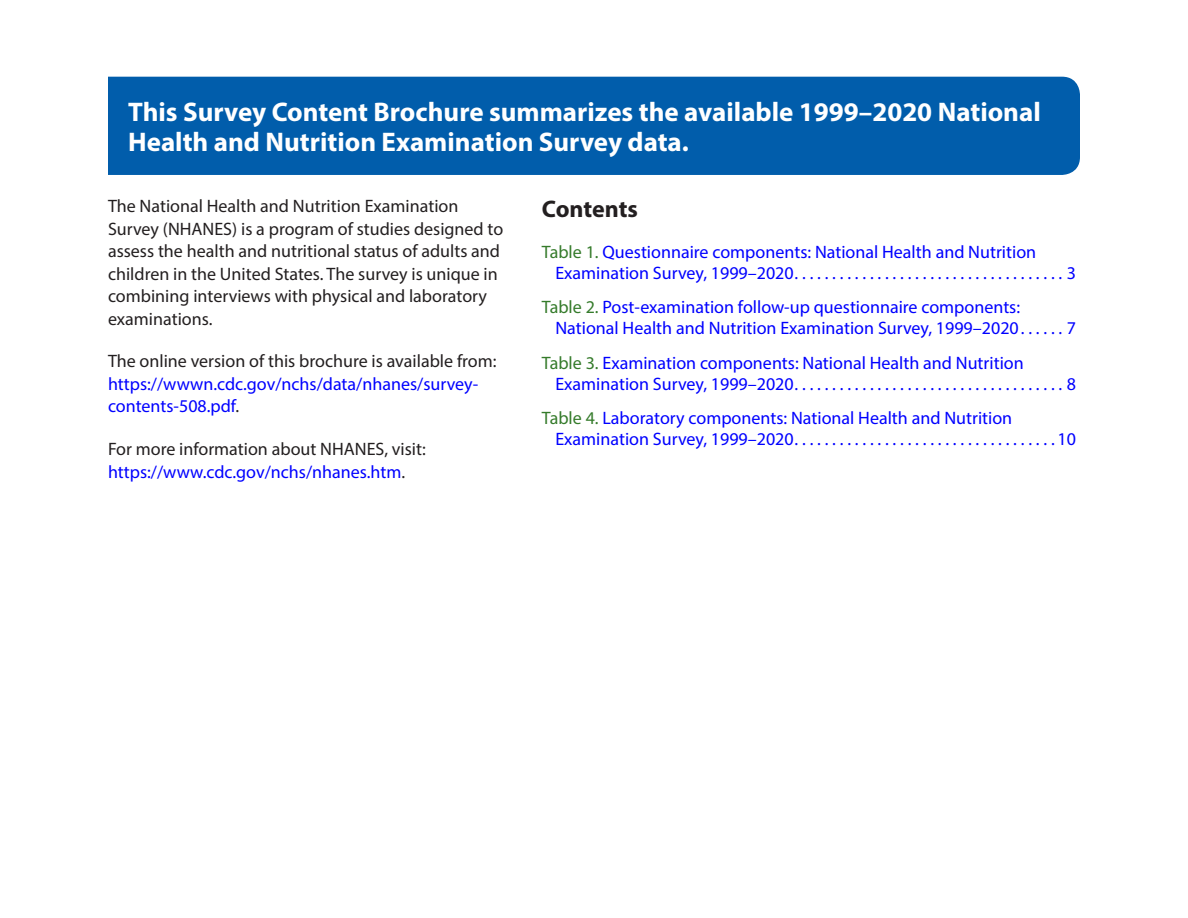
<style>
.page{position:relative;width:1188px;height:918px;background:#fff}
.page>*{position:absolute;margin:0;border:0;box-sizing:border-box;transform-origin:0 0}
.t1{font:700 27px/30px "Myriad Pro";color:#fff}
.t2{font:700 24px "Myriad Pro";letter-spacing:-.005em;color:#231f20}
.t3{font:18px/21px "Myriad Pro";color:#00f}
.t4{font:18px/22.5px "Myriad Pro";color:#231f20}
.s1{color:#231f20}
.s2{color:#00f}
.s3{color:#357b2b}
</style>
<div class="page">
<div style="left:108px;top:77px;width:972px;height:98px;background:#015dab"></div>
<p class="t1" style="left:128px;top:96px;width:914px">This Survey Content Brochure summarizes the available 1999–2020 National<br>Health and Nutrition Examination Survey data.</p>
<p class="t4" style="left:108px;top:195px;width:397px">The National Health and Nutrition Examination Survey (NHANES) is a program of studies designed to assess the health and nutritional status of adults and children in the United States. The survey is unique in combining interviews with physical and laboratory examinations.</p>
<p class="t3" style="left:108px;top:350px;width:390px;line-height:22.5px"><span class="s1">The online version of this brochure is available from: </span>https://wwwn.cdc.gov/nchs/data/nhanes/survey&shy;contents-508.pdf<span class="s1">.</span></p>
<p class="t4" style="left:108px;top:438px;width:319px">For more information about NHANES, visit: <span class="s2">https://www.cdc.gov/nchs/nhanes.htm</span>.</p>
<h2 class="t2" style="left:542px;top:193px;width:98px">Contents</h2>
<p class="t3" style="left:555px;top:241px;width:522px;text-indent:-14px"><span class="s3">Table 1.</span> Questionnaire components: National Health and Nutrition<br>Examination Survey, 1999–2020....................................3</p>
<p class="t3" style="left:555px;top:297px;width:522px;text-indent:-14px"><span class="s3">Table 2.</span> Post-examination follow-up questionnaire components:<br>National Health and Nutrition Examination Survey, 1999–2020. . . . . . 7</p>
<p class="t3" style="left:555px;top:352px;width:522px;text-indent:-14px"><span class="s3">Table 3.</span> Examination components: National Health and Nutrition<br>Examination Survey, 1999–2020....................................8</p>
<p class="t3" style="left:555px;top:408px;width:522px;text-indent:-14px"><span class="s3">Table 4.</span> Laboratory components: National Health and Nutrition<br>Examination Survey, 1999–2020...................................10</p>
</div>
